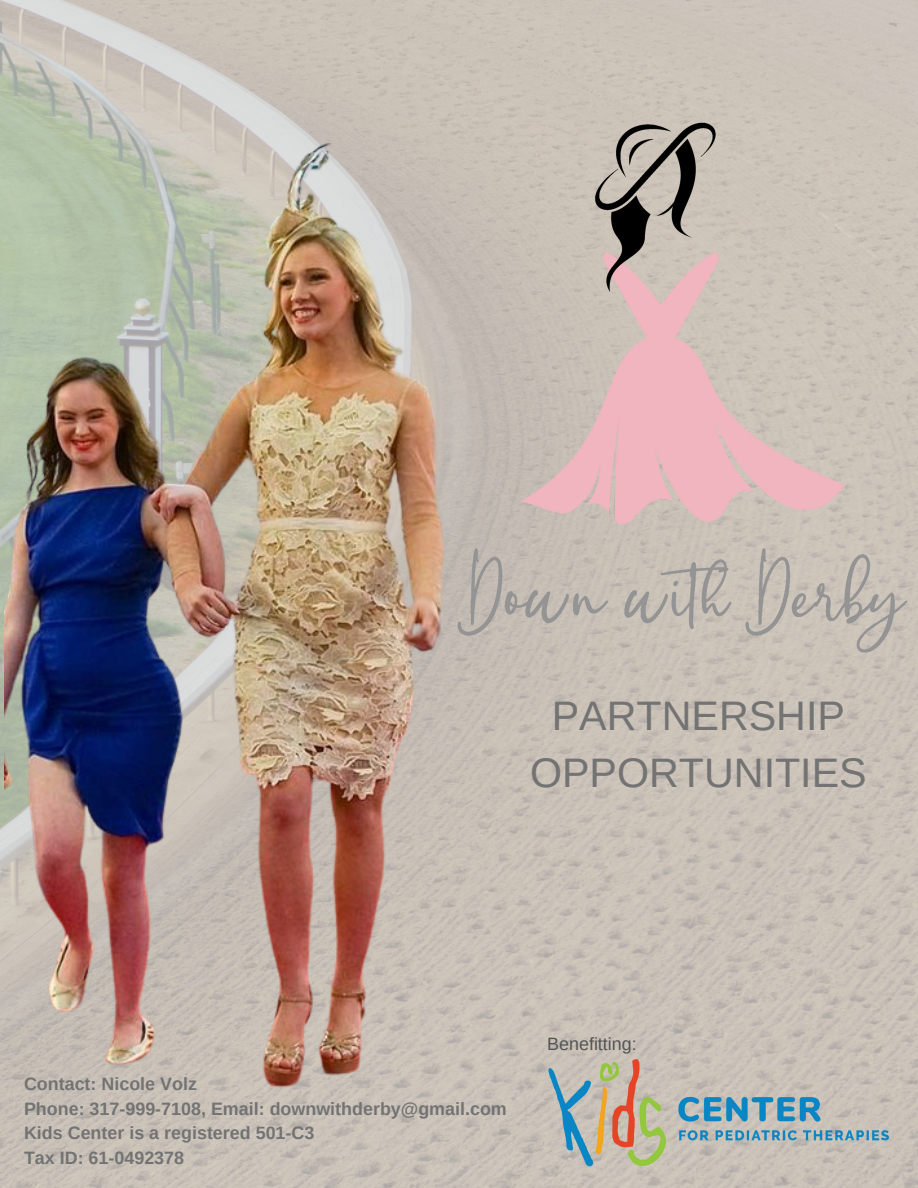
<style>
.page{position:relative;width:918px;height:1188px;background:#fff}
.page>*{position:absolute;margin:0;border:0;box-sizing:border-box;transform-origin:0 0}
.t1{font:41.25px/57.4px "Arimo";color:#737373;text-align:center}
.t2{font:700 17.85px/24.8px "Arimo";color:#737373}
.t3{font:17.85px "Arimo";color:#545454}
</style>
<div class="page">
<img style="left:547px;top:1056px;width:343px;height:114px">
<img style="left:4px;top:116px;width:455px;height:1032px">
<img style="left:455px;top:79px;width:453px;height:594px">
<h1 class="t1" style="left:530px;top:687px;width:338px">PARTNERSHIP<br>OPPORTUNITIES</h1>
<p class="t2" style="left:24px;top:1071px;width:484px">Contact: Nicole Volz<br>Phone: 317-999-7108, Email: downwithderby@gmail.com<br>Kids Center is a registered 501-C3<br>Tax ID: 61-0492378</p>
<p class="t3" style="left:547px;top:1034px;width:91px">Benefitting:</p>
</div>
